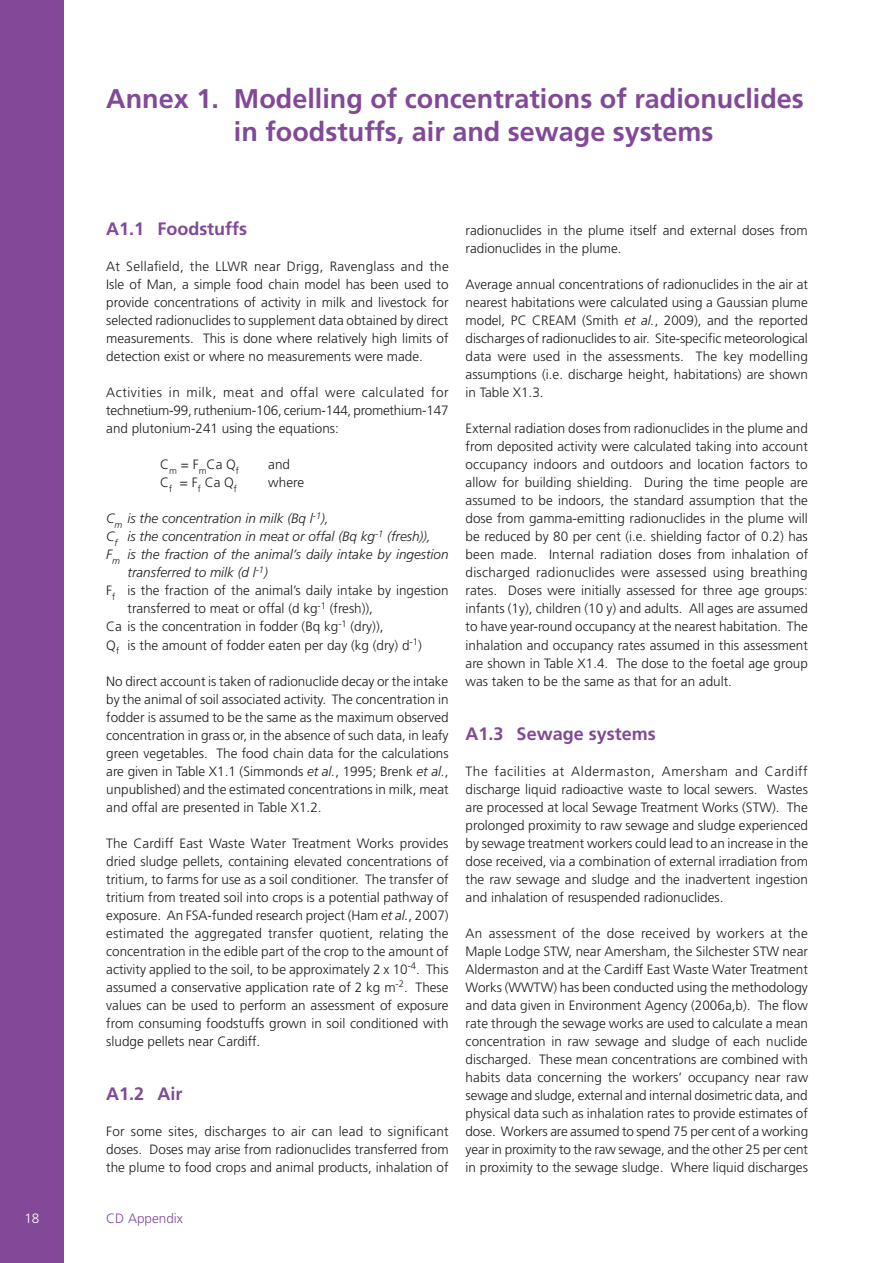
<style>
.page{position:relative;width:893px;height:1263px;background:#fff}
.page>*{position:absolute;margin:0;border:0;box-sizing:border-box;transform-origin:0 0}
.head_1_Annex_first{font:700 27px/32.4px "Frutiger";color:#814997}
.head_1_1_Annex{font:700 18px "Frutiger";color:#814997}
.body_text{font:300 13.5px/18px "Frutiger";color:#1d1d1b;text-align:justify}
.body_text_hanging{font:italic 300 13.5px/18px "Frutiger";color:#1d1d1b}
.body_text_hanging-2{font:300 13.5px/18px "Frutiger";color:#1d1d1b}
.body_text_hanging_l{font:300 13.5px "Frutiger";color:#1d1d1b}
.t1{font:300 13.5px "Frutiger";color:#814997}
.t2{font:300 13.5px "Frutiger";color:#fff}
.s1{font-style:italic}
</style>
<div class="page">
<div style="left:0;top:0;width:64px;height:1263px;background:#814997"></div>
<p class="head_1_Annex_first" style="left:234px;top:83px;width:572px;text-indent:-128px">Annex 1. Modelling of concentrations of radionuclides in foodstuffs, air and sewage systems</p>
<p class="head_1_1_Annex" style="left:106px;top:219px;width:142px">A1.1 Foodstuffs</p>
<p class="body_text" style="left:106px;top:258px;width:344px">At Sellafield, the LLWR near Drigg, Ravenglass and the Isle of Man, a simple food chain model has been used to provide concentrations of activity in milk and livestock for selected radionuclides to supplement data obtained by direct measurements. This is done where relatively high limits of detection exist or where no measurements were made.</p>
<p class="body_text" style="left:106px;top:384px;width:344px">Activities in milk, meat and offal were calculated for technetium-99, ruthenium-106, cerium-144, promethium-147 and plutonium-241 using the equations:</p>
<p class="body_text_hanging-2" style="left:160px;top:456px;width:80px">C<sub>m</sub> = F<sub>m</sub>Ca Q<sub>f</sub></p>
<p class="body_text_hanging-2" style="left:268px;top:456px;width:23px">and</p>
<p class="body_text_hanging_l" style="left:160px;top:475px;width:78px">C<sub>f</sub> = F<sub>f</sub> Ca Q<sub>f</sub></p>
<p class="body_text_hanging_l" style="left:268px;top:475px;width:37px">where</p>
<p class="body_text_hanging" style="left:106px;top:510px;width:224px">C<sub>m</sub> is the concentration in milk (Bq l<sup>-1</sup>),</p>
<p class="body_text_hanging" style="left:106px;top:528px;width:326px">C<sub>f</sub> is the concentration in meat or offal (Bq kg<sup>-1</sup> (fresh)),</p>
<p class="body_text_hanging" style="left:128px;top:546px;width:322px;text-indent:-21px">F<sub>m</sub> is the fraction of the animal’s daily intake by ingestion transferred to milk (d l<sup>-1</sup>)</p>
<p class="body_text_hanging-2" style="left:128px;top:582px;width:323px;text-indent:-21px">F<sub>f</sub> is the fraction of the animal’s daily intake by ingestion transferred to meat or offal (d kg<sup>-1</sup> (fresh)),</p>
<p class="body_text_hanging-2" style="left:106px;top:618px;width:279px">Ca is the concentration in fodder (Bq kg<sup>-1</sup> (dry)),</p>
<p class="body_text_hanging_l" style="left:106px;top:637px;width:317px">Q<sub>f</sub> is the amount of fodder eaten per day (kg (dry) d<sup>-1</sup>)</p>
<p class="body_text" style="left:106px;top:672px;width:344px">No direct account is taken of radionuclide decay or the intake by the animal of soil associated activity. The concentration in fodder is assumed to be the same as the maximum observed concentration in grass or, in the absence of such data, in leafy green vegetables. The food chain data for the calculations are given in Table X1.1 (Simmonds <span class="s1">et al.</span>, 1995; Brenk <span class="s1">et al.</span>, unpublished) and the estimated concentrations in milk, meat and offal are presented in Table X1.2.</p>
<p class="body_text" style="left:106px;top:834px;width:344px">The Cardiff East Waste Water Treatment Works provides dried sludge pellets, containing elevated concentrations of tritium, to farms for use as a soil conditioner. The transfer of tritium from treated soil into crops is a potential pathway of exposure. An FSA-funded research project (Ham <span class="s1">et al.</span>, 2007) estimated the aggregated transfer quotient, relating the concentration in the edible part of the crop to the amount of activity applied to the soil, to be approximately 2 x 10<sup>-4</sup>. This assumed a conservative application rate of 2 kg m<sup>-2</sup>. These values can be used to perform an assessment of exposure from consuming foodstuffs grown in soil conditioned with sludge pellets near Cardiff.</p>
<p class="head_1_1_Annex" style="left:106px;top:1083px;width:78px">A1.2 Air</p>
<p class="body_text" style="left:106px;top:1122px;width:344px">For some sites, discharges to air can lead to significant doses. Doses may arise from radionuclides transferred from the plume to food crops and animal products, inhalation of</p>
<p class="t2" style="left:24px;top:1210px;width:17px">18</p>
<p class="t1" style="left:106px;top:1210px;width:78px">CD Appendix</p>
<p class="body_text" style="left:466px;top:222px;width:344px">radionuclides in the plume itself and external doses from radionuclides in the plume.</p>
<p class="body_text" style="left:466px;top:276px;width:344px">Average annual concentrations of radionuclides in the air at nearest habitations were calculated using a Gaussian plume model, PC CREAM (Smith <span class="s1">et al.</span>, 2009), and the reported discharges of radionuclides to air. Site-specific meteorological data were used in the assessments. The key modelling assumptions (i.e. discharge height, habitations) are shown in Table X1.3.</p>
<p class="body_text" style="left:466px;top:420px;width:344px">External radiation doses from radionuclides in the plume and from deposited activity were calculated taking into account occupancy indoors and outdoors and location factors to allow for building shielding. During the time people are assumed to be indoors, the standard assumption that the dose from gamma-emitting radionuclides in the plume will be reduced by 80 per cent (i.e. shielding factor of 0.2) has been made. Internal radiation doses from inhalation of discharged radionuclides were assessed using breathing rates. Doses were initially assessed for three age groups: infants (1y), children (10 y) and adults. All ages are assumed to have year-round occupancy at the nearest habitation. The inhalation and occupancy rates assumed in this assessment are shown in Table X1.4. The dose to the foetal age group was taken to be the same as that for an adult.</p>
<p class="head_1_1_Annex" style="left:466px;top:723px;width:192px">A1.3 Sewage systems</p>
<p class="body_text" style="left:466px;top:762px;width:344px">The facilities at Aldermaston, Amersham and Cardiff discharge liquid radioactive waste to local sewers. Wastes are processed at local Sewage Treatment Works (STW). The prolonged proximity to raw sewage and sludge experienced by sewage treatment workers could lead to an increase in the dose received, via a combination of external irradiation from the raw sewage and sludge and the inadvertent ingestion and inhalation of resuspended radionuclides.</p>
<p class="body_text" style="left:466px;top:924px;width:344px">An assessment of the dose received by workers at the Maple Lodge STW, near Amersham, the Silchester STW near Aldermaston and at the Cardiff East Waste Water Treatment Works (WWTW) has been conducted using the methodology and data given in Environment Agency (2006a,b). The flow rate through the sewage works are used to calculate a mean concentration in raw sewage and sludge of each nuclide discharged. These mean concentrations are combined with habits data concerning the workers’ occupancy near raw sewage and sludge, external and internal dosimetric data, and physical data such as inhalation rates to provide estimates of dose. Workers are assumed to spend 75 per cent of a working year in proximity to the raw sewage, and the other 25 per cent in proximity to the sewage sludge. Where liquid discharges</p>
</div>
